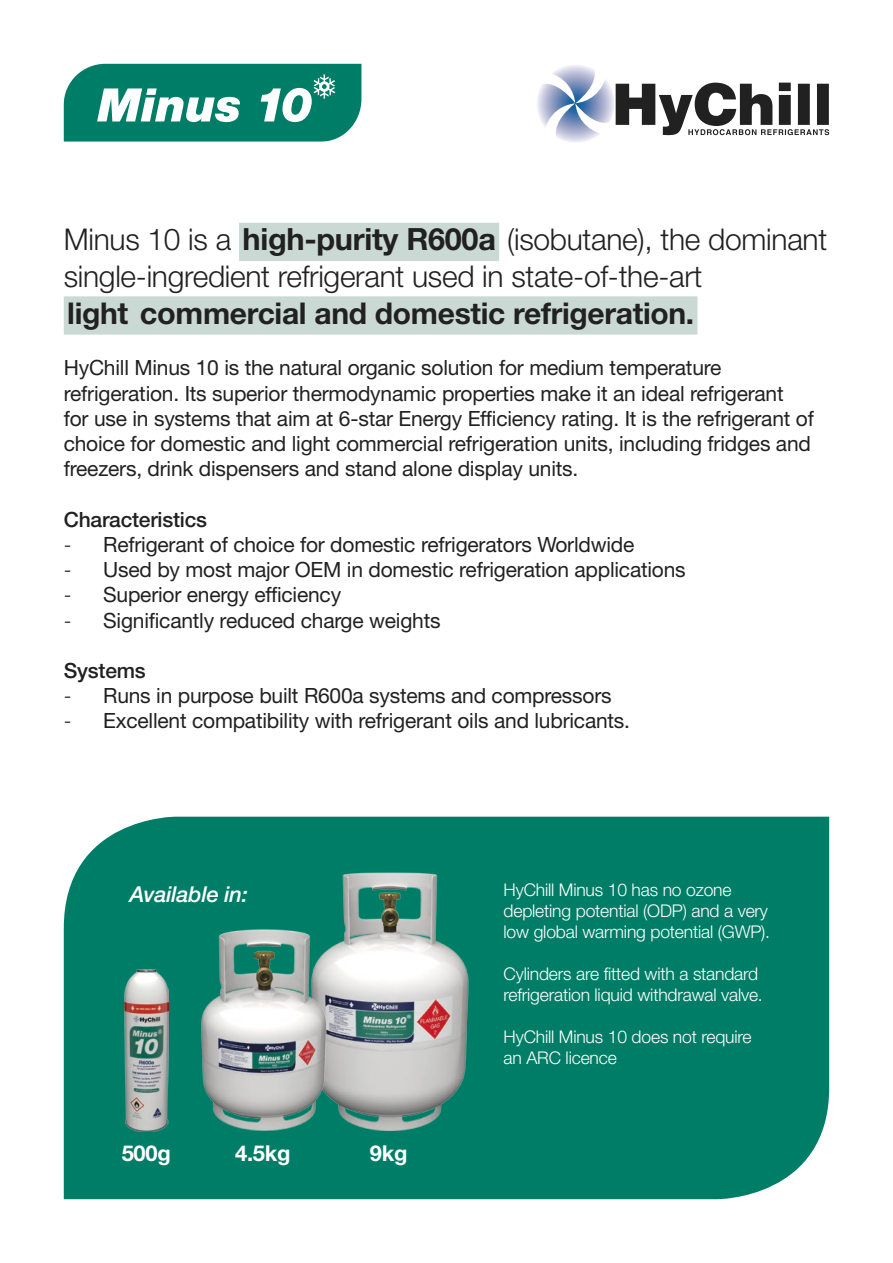
<style>
.page{position:relative;width:893px;height:1263px;background:#fff}
.page>*{position:absolute;margin:0;border:0;box-sizing:border-box;transform-origin:0 0}
.t1{font:300 30px/36.8px "Helvetica Neue LT Std";letter-spacing:-.01em;color:#222121}
.t2{font:700 21.9px "Helvetica Neue LT Std";letter-spacing:-.01em;color:#fff}
.t3{font:italic 500 21.9px "Helvetica Neue LT Std";letter-spacing:-.01em;color:#fff}
.t4{font:21px/25.2px "Helvetica Neue LT Std";letter-spacing:-.01em;color:#222121}
.t5{font:500 21px "Helvetica Neue LT Std";letter-spacing:-.01em;color:#222121}
.t6{font:300 17.55px/21px "Helvetica Neue LT Std";letter-spacing:-.01em;color:#fff}
.s1{font-weight:700;font-size:30.6px}
.s2{font-weight:700}
.s3{font-weight:300}
</style>
<div class="page">
<div style="left:239px;top:223px;width:260px;height:38px;background:#cad9d3"></div>
<div style="left:64px;top:296px;width:633px;height:39px;background:#cad9d3"></div>
<div style="left:64px;top:817px;width:765px;height:382px;background:#007d67"></div>
<img style="left:409px;top:816px;width:125px;height:384px">
<img style="left:117px;top:816px;width:292px;height:384px">
<svg style="left:64px;top:64px;width:297px;height:78px"></svg>
<svg style="left:537px;top:65px;width:292px;height:77px"></svg>
<img style="left:125px;top:969px;width:43px;height:163px">
<h1 class="t1" style="left:64px;top:221px;width:765px">Minus 10 is a <span class="s1">high-purity R600a</span> (isobutane), the dominant single-ingredient refrigerant used in state-of-the-art<br><span class="s2">ligh</span><span class="s1">t com</span><span class="s2">mercial and domestic refrigeration.</span></h1>
<p class="t4" style="left:64px;top:355px;width:752px">HyChill Minus 10 is the natural organic solution for medium temperature refrigeration. Its superior thermodynamic properties make it an ideal refrigerant<br>for use in systems that aim at 6-star Energy Efficiency rating. It is the refrigerant of choice for domestic and light commercial refrigeration units, including fridges and freezers, drink dispensers and stand alone display units.</p>
<p class="t5" style="left:64px;top:507px;width:145px">Characteristics</p>
<p class="t4" style="left:64px;top:531px;width:572px"><span class="s3">-</span> Refrigerant of choice for domestic refrigerators Worldwide</p>
<p class="t4" style="left:64px;top:557px;width:623px"><span class="s3">-</span> Used by most major OEM in domestic refrigeration applications</p>
<p class="t4" style="left:64px;top:582px;width:279px"><span class="s3">-</span> Superior energy efficiency</p>
<p class="t4" style="left:64px;top:607px;width:378px"><span class="s3">-</span> Significantly reduced charge weights</p>
<p class="t5" style="left:64px;top:658px;width:83px">Systems</p>
<p class="t4" style="left:64px;top:683px;width:549px"><span class="s3">-</span> Runs in purpose built R600a systems and compressors</p>
<p class="t4" style="left:64px;top:708px;width:568px"><span class="s3">-</span> Excellent compatibility with refrigerant oils and lubricants.</p>
<p class="t3" style="left:129px;top:881px;width:120px">Available in:</p>
<p class="t6" style="left:504px;top:879px;width:268px">HyChill Minus 10 has no ozone depleting potential (ODP) and a very low global warming potential (GWP).</p>
<p class="t6" style="left:504px;top:963px;width:261px">Cylinders are fitted with a standard refrigeration liquid withdrawal valve.</p>
<p class="t6" style="left:504px;top:1026px;width:250px">HyChill Minus 10 does not require an ARC licence</p>
<p class="t2" style="left:122px;top:1140px;width:51px">500g</p>
<p class="t2" style="left:235px;top:1140px;width:57px">4.5kg</p>
<p class="t2" style="left:370px;top:1140px;width:39px">9kg</p>
</div>
